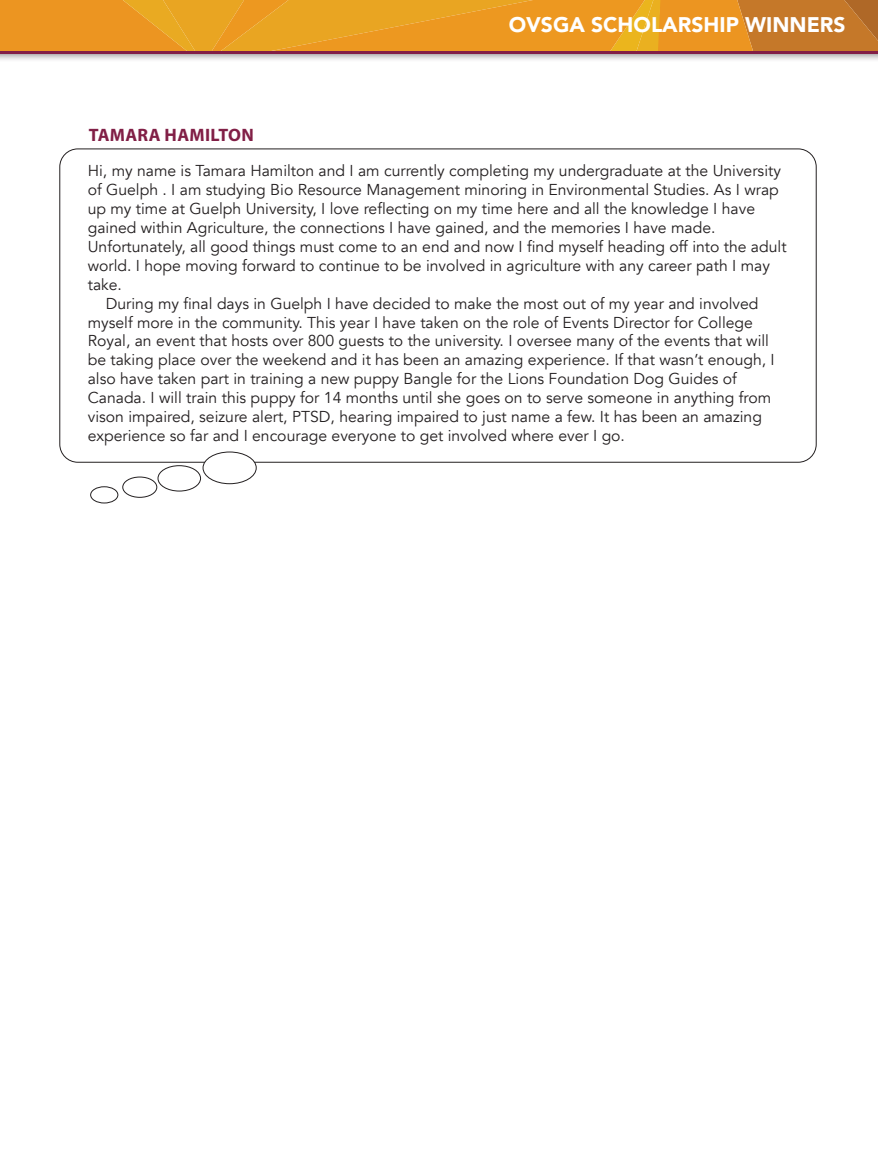
<style>
.page{position:relative;width:878px;height:1175px;background:#fff}
.page>*{position:absolute;margin:0;border:0;box-sizing:border-box;transform-origin:0 0}
.t1{font:900 21px "Avenir LT Std";color:#fff}
.t2{font:700 18px "Myriad Pro";letter-spacing:.02em;color:#811f46}
.Body_copy_reg{font:15.75px/18.9px "Avenir";color:#231f20}
</style>
<div class="page">
<svg style="left:0;top:0;width:878px;height:52px;background:#e39423"></svg>
<div style="left:0;top:52px;width:878px;height:5px;background:#821e46"></div>
<svg style="left:0;top:54px;width:878px;height:6px"></svg>
<div style="left:203px;top:451px;width:53px;height:33px;border:1px solid #231f20;border-radius:50%"></div>
<div style="left:158px;top:465px;width:43px;height:26px;border:1px solid #231f20;border-radius:50%"></div>
<div style="left:122px;top:476px;width:35px;height:22px;border:1px solid #231f20;border-radius:50%"></div>
<div style="left:90px;top:486px;width:28px;height:17px;border:1px solid #231f20;border-radius:50%"></div>
<p class="t2" style="left:89px;top:124px;width:166px">TAMARA HAMILTON</p>
<p class="t1" style="left:508px;top:12px;width:338px">OVSGA SCHOLARSHIP WINNERS</p>
<p class="Body_copy_reg" style="left:88px;top:162px;width:700px">Hi, my name is Tamara Hamilton and I am currently completing my undergraduate at the University of Guelph . I am studying Bio Resource Management minoring in Environmental Studies. As I wrap up my time at Guelph University, I love reflecting on my time here and all the knowledge I have gained within Agriculture, the connections I have gained, and the memories I have made.<br>Unfortunately, all good things must come to an end and now I find myself heading off into the adult world. I hope moving forward to continue to be involved in agriculture with any career path I may take.</p>
<p class="Body_copy_reg" style="left:88px;top:294px;width:688px;text-indent:18px">During my final days in Guelph I have decided to make the most out of my year and involved myself more in the community. This year I have taken on the role of Events Director for College Royal, an event that hosts over 800 guests to the university. I oversee many of the events that will be taking place over the weekend and it has been an amazing experience. If that wasn’t enough, I also have taken part in training a new puppy Bangle for the Lions Foundation Dog Guides of Canada. I will train this puppy for 14 months until she goes on to serve someone in anything from vison impaired, seizure alert, PTSD, hearing impaired to just name a few. It has been an amazing experience so far and I encourage everyone to get involved where ever I go.</p>
</div>
